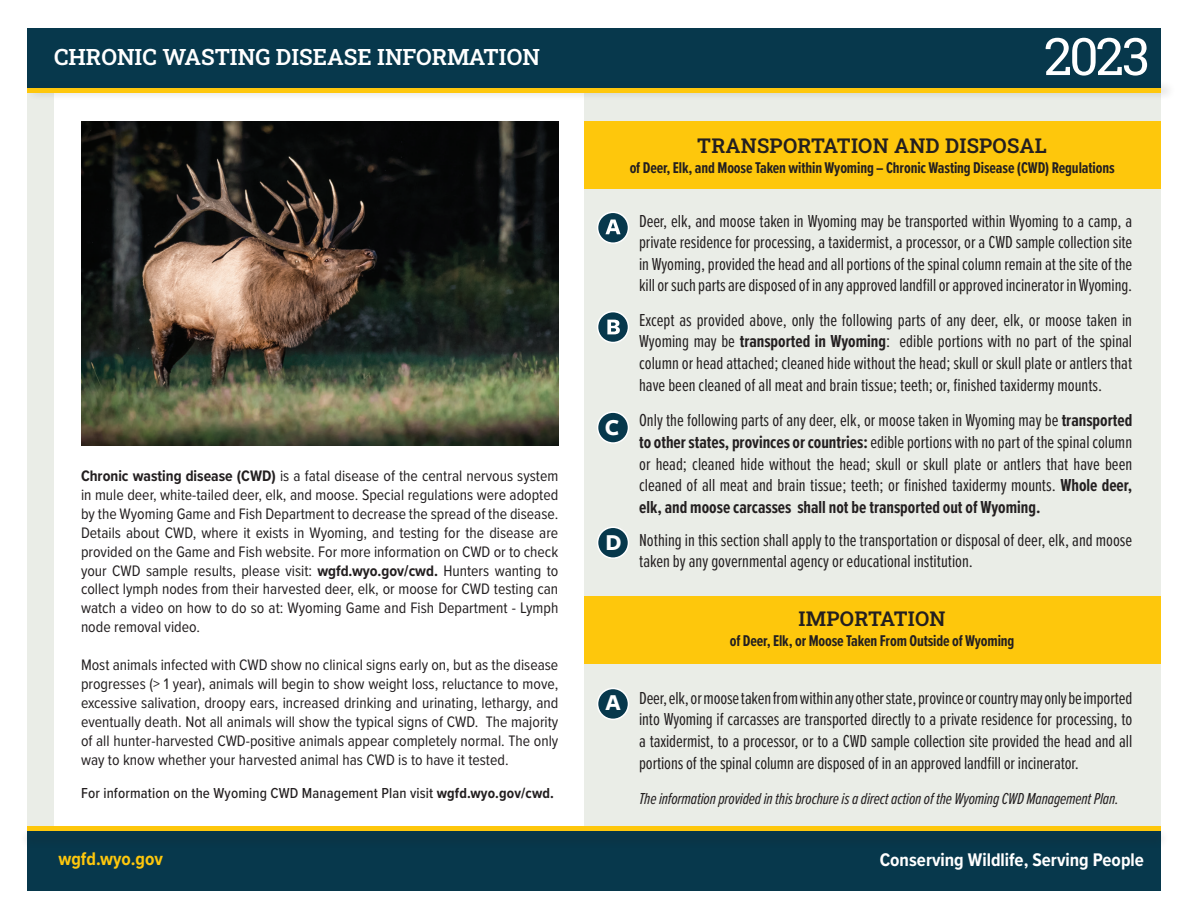
<style>
.page{position:relative;width:1188px;height:918px;background:#fff}
.page>*{position:absolute;margin:0;border:0;box-sizing:border-box;transform-origin:0 0}
.t1{font:51.75px "Roboto Slab";color:#fff}
.t2{font:700 23.7px "Freight Sans Pro";color:#fff}
.t3{font:22.5px "Roboto Slab";color:#fff}
.t4{font:20.4px "Roboto Slab";letter-spacing:.01em;color:#231f20}
.t5{font:700 18.9px "Proxima Nova Cond";color:#fff}
.t6{font:700 18.9px "Proxima Nova Cond";color:#fec70c}
.t7{font:18px/21.6px "Proxima Nova Ex Cn";color:#231f20;text-align:justify}
.t8{font:italic 16.5px "Proxima Nova Ex Cn";letter-spacing:-.01em;color:#231f20}
.t9{font:700 16.2px "Proxima Nova Ex Cn";letter-spacing:-.005em;color:#231f20}
.t10{font:15.75px/18.9px "Proxima Nova Cond";color:#231f20;text-align:justify}
.t11{font:500 15px "Proxima Nova Cond";letter-spacing:.01em;color:#231f20}
.s1{font-weight:700}
</style>
<div class="page">
<div style="left:27px;top:91px;width:1134px;height:739px;background:#eaede7"></div>
<div style="left:583px;top:122px;width:578px;height:67px;background:#fec70c"></div>
<div style="left:583px;top:596px;width:578px;height:68px;background:#fec70c"></div>
<div style="left:54px;top:91px;width:529px;height:737px;background:#fff"></div>
<div style="left:27px;top:28px;width:1134px;height:63px;background:#07384c"></div>
<div style="left:27px;top:828px;width:1134px;height:63px;background:#07384c"></div>
<div style="left:19px;top:828px;width:1150px;height:22px;background:#083649"></div>
<div style="left:27px;top:826px;width:1134px;height:5px;background:#fec70c"></div>
<div style="left:598px;top:212px;width:30px;height:31px;background:#07384c;border-radius:50%"></div>
<div style="left:597px;top:212px;width:32px;height:32px;border:2px solid #fff;border-radius:50%"></div>
<svg style="left:605px;top:219px;width:16px;height:15px"></svg>
<div style="left:598px;top:688px;width:30px;height:31px;background:#07384c;border-radius:50%"></div>
<div style="left:597px;top:688px;width:32px;height:32px;border:2px solid #fff;border-radius:50%"></div>
<div style="left:598px;top:312px;width:30px;height:31px;background:#07384c;border-radius:50%"></div>
<div style="left:597px;top:311px;width:32px;height:32px;border:2px solid #fff;border-radius:50%"></div>
<svg style="left:607px;top:320px;width:13px;height:14px"></svg>
<div style="left:598px;top:412px;width:30px;height:31px;background:#07384c;border-radius:50%"></div>
<div style="left:597px;top:411px;width:32px;height:33px;border:2px solid #fff;border-radius:50%"></div>
<div style="left:598px;top:527px;width:30px;height:31px;background:#07384c;border-radius:50%"></div>
<div style="left:597px;top:527px;width:32px;height:32px;border:2px solid #fff;border-radius:50%"></div>
<div style="left:26px;top:80px;width:1150px;height:21px;background:#231f20;opacity:.2"></div>
<div style="left:27px;top:88px;width:1134px;height:5px;background:#fec70c"></div>
<img style="left:81px;top:122px;width:477px;height:324px">
<p class="t3" style="left:54px;top:41px;width:487px">CHRONIC WASTING DISEASE INFORMATION</p>
<p class="t10" style="left:81px;top:466px;width:479px"><span class="s1">Chronic wasting disease (CWD)</span> is a fatal disease of the central nervous system in mule deer, white-tailed deer, elk, and moose. Special regulations were adopted by the Wyoming Game and Fish Department to decrease the spread of the disease.<br>Details about CWD, where it exists in Wyoming, and testing for the disease are provided on the Game and Fish website. For more information on CWD or to check your CWD sample results, please visit: <span class="s1">wgfd.wyo.gov/cwd.</span> Hunters wanting to collect lymph nodes from their harvested deer, elk, or moose for CWD testing can watch a video on how to do so at: Wyoming Game and Fish Department - Lymph node removal video.</p>
<p class="t10" style="left:81px;top:655px;width:479px">Most animals infected with CWD show no clinical signs early on, but as the disease progresses (&gt; 1 year), animals will begin to show weight loss, reluctance to move, excessive salivation, droopy ears, increased drinking and urinating, lethargy, and eventually death. Not all animals will show the typical signs of CWD. The majority of all hunter-harvested CWD-positive animals appear completely normal. The only way to know whether your harvested animal has CWD is to have it tested.</p>
<h1 class="t1" style="left:1044px;top:21px;width:108px">2023</h1>
<p class="t4" style="left:697px;top:131px;width:351px">TRANSPORTATION AND DISPOSAL</p>
<p class="t9" style="left:630px;top:156px;width:486px">of Deer, Elk, and Moose Taken within Wyoming – Chronic Wasting Disease (CWD) Regulations</p>
<h2 class="t2" style="left:605px;top:411px;width:16px">C</h2>
<h2 class="t2" style="left:606px;top:526px;width:18px">D</h2>
<p class="t7" style="left:639px;top:209px;width:495px">Deer, elk, and moose taken in Wyoming may be transported within Wyoming to a camp, a private residence for processing, a taxidermist, a processor, or a CWD sample collection site in Wyoming, provided the head and all portions of the spinal column remain at the site of the kill or such parts are disposed of in any approved landfill or approved incinerator in Wyoming.</p>
<p class="t7" style="left:639px;top:308px;width:495px">Except as provided above, only the following parts of any deer, elk, or moose taken in Wyoming may be <span class="s1">transported in Wyoming</span>: edible portions with no part of the spinal column or head attached; cleaned hide without the head; skull or skull plate or antlers that have been cleaned of all meat and brain tissue; teeth; or, finished taxidermy mounts.</p>
<p class="t7" style="left:639px;top:409px;width:495px">Only the following parts of any deer, elk, or moose taken in Wyoming may be <span class="s1">transported to other states, provinces or countries:</span> edible portions with no part of the spinal column or head; cleaned hide without the head; skull or skull plate or antlers that have been cleaned of all meat and brain tissue; teeth; or finished taxidermy mounts. <span class="s1">Whole deer, elk, and moose carcasses shall not be transported out of Wyoming.</span></p>
<p class="t7" style="left:639px;top:528px;width:495px">Nothing in this section shall apply to the transportation or disposal of deer, elk, and moose taken by any governmental agency or educational institution.</p>
<p class="t4" style="left:799px;top:604px;width:148px">IMPORTATION</p>
<p class="t9" style="left:730px;top:629px;width:286px">of Deer, Elk, or Moose Taken From Outside of Wyoming</p>
<h2 class="t2" style="left:606px;top:686px;width:17px">A</h2>
<p class="t7" style="left:639px;top:686px;width:495px">Deer, elk, or moose taken from within any other state, province or country may only be imported into Wyoming if carcasses are transported directly to a private residence for processing, to a taxidermist, to a processor, or to a CWD sample collection site provided the head and all portions of the spinal column are disposed of in an approved landfill or incinerator.</p>
<p class="t11" style="left:81px;top:782px;width:475px">For information on the Wyoming CWD Management Plan visit <span class="s1">wgfd.wyo.gov/cwd.</span></p>
<p class="t8" style="left:639px;top:787px;width:481px">The information provided in this brochure is a direct action of the Wyoming CWD Management Plan.</p>
<p class="t6" style="left:58px;top:845px;width:106px">wgfd.wyo.gov</p>
<p class="t5" style="left:880px;top:846px;width:266px">Conserving Wildlife, Serving People</p>
</div>
